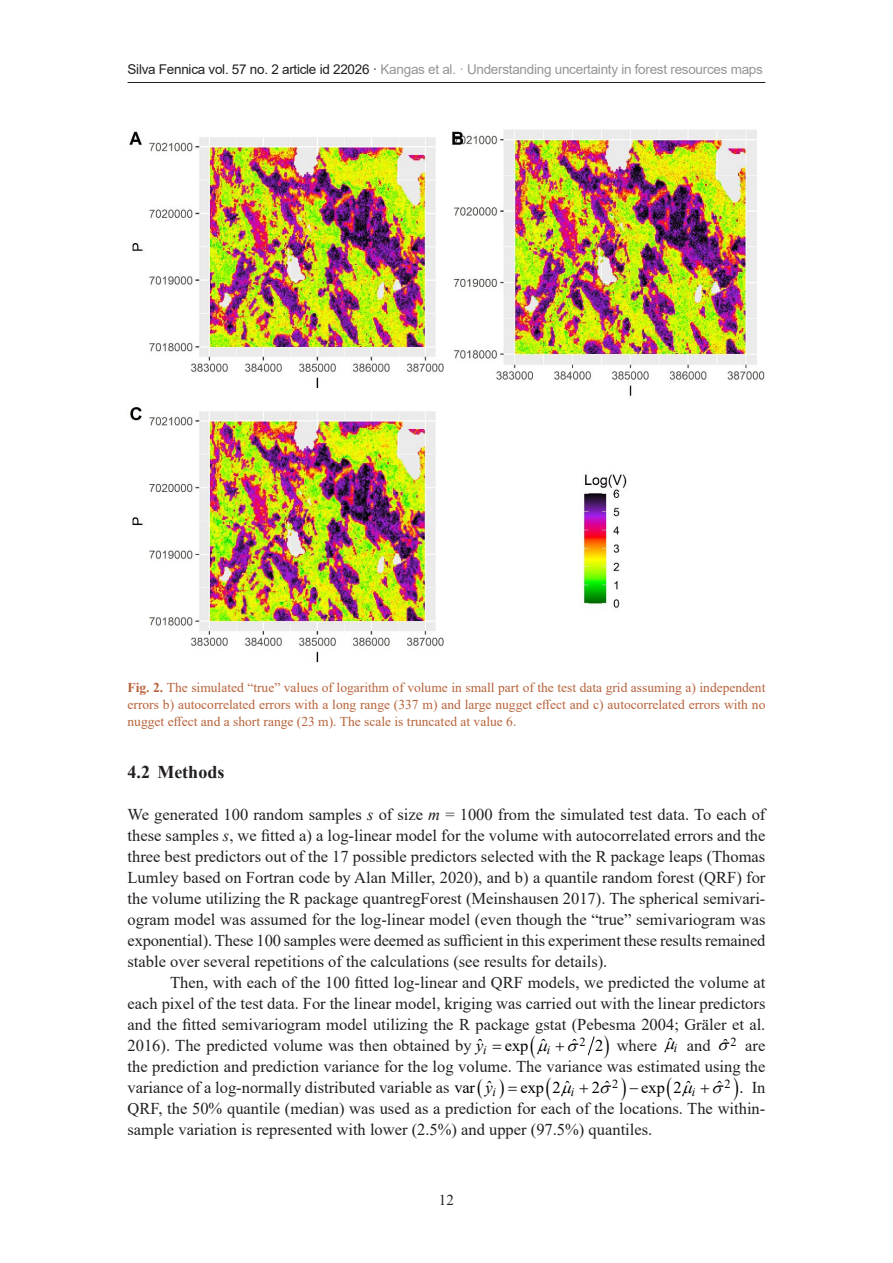
<style>
.page{position:relative;width:893px;height:1263px;background:#fff}
.page>*{position:absolute;margin:0;border:0;box-sizing:border-box;transform-origin:0 0}
.heading-2{font:700 18px "Times New Roman";color:#231f20}
.body-text-1st{font:16.5px/21px "Times New Roman";color:#231f20;text-align:justify}
.body-text{font:16.5px/21px "Times New Roman";color:#231f20;text-align:justify}
.t1{font:16.5px "Times New Roman";letter-spacing:-.005em;color:#000}
.t2{font:italic 16.5px "Times New Roman";color:#000}
.t3{font:15px "Times New Roman";color:#231f20}
.fig-caption{font:13.5px/17.2px "Times New Roman";color:#b7623a;text-align:justify}
.t4{font:13.5px "Arial";letter-spacing:-.02em;color:#939598}
.t5{font:12.3px "Times New Roman";color:#000}
.t6{font:italic 12.3px "Times New Roman";color:#000}
.s1{color:#231f20}
.s2{font-weight:700}
.s3{font-style:italic}
.s4{font-style:italic;color:#000}
.s5{color:#000}
</style>
<div class="page">
<hr style="left:128px;top:82px;width:637px;height:1px;background:#231f20">
<svg style="left:587px;top:1036px;width:8px;height:20px"></svg>
<img style="left:129px;top:130px;width:636px;height:533px">
<p class="t4" style="left:128px;top:60px;width:637px"><span class="s1">Silva Fennica vol. 57 no. 2 article id 22026 ·</span> Kangas et al. · Understanding uncertainty in forest resources maps</p>
<p class="fig-caption" style="left:128px;top:678px;width:639px"><span class="s2">Fig. 2.</span> The simulated “true” values of logarithm of volume in small part of the test data grid assuming a) independent errors b) autocorrelated errors with a long range (337 m) and large nugget effect and c) autocorrelated errors with no nugget effect and a short range (23 m). The scale is truncated at value 6.</p>
<p class="heading-2" style="left:128px;top:759px;width:98px">4.2 Methods</p>
<p class="body-text-1st" style="left:128px;top:803px;width:639px">We generated 100 random samples <span class="s3">s</span> of size <span class="s3">m</span> = 1000 from the simulated test data. To each of these samples <span class="s3">s</span>, we fitted a) a log-linear model for the volume with autocorrelated errors and the three best predictors out of the 17 possible predictors selected with the R package leaps (Thomas Lumley based on Fortran code by Alan Miller, 2020), and b) a quantile random forest (QRF) for the volume utilizing the R package quantregForest (Meinshausen 2017). The spherical semivari&shy;ogram model was assumed for the log-linear model (even though the “true” semivariogram was exponential). These 100 samples were deemed as sufficient in this experiment these results remained stable over several repetitions of the calculations (see results for details).</p>
<p class="body-text" style="left:128px;top:971px;width:639px;text-indent:43px">Then, with each of the 100 fitted log-linear and QRF models, we predicted the volume at each pixel of the test data. For the linear model, kriging was carried out with the linear predictors and the fitted semivariogram model utilizing the R package gstat (Pebesma 2004; Gräler et al.<br>2016). The predicted volume was then obtained by <span class="s4">y</span><span class="s5">ˆ</span></p>
<p class="t1" style="left:505px;top:1034px;width:25px">exp</p>
<p class="t1" style="left:595px;top:1034px;width:10px">2</p>
<p class="body-text" style="left:617px;top:1034px;width:42px">where</p>
<p class="t1" style="left:668px;top:1031px;width:11px">ˆ<sub>i</sub></p>
<p class="body-text" style="left:687px;top:1034px;width:49px">and <span class="s5">▲ˆ</span></p>
<p class="t5" style="left:730px;top:1033px;width:8px">2</p>
<p class="t5" style="left:579px;top:1033px;width:8px">2</p>
<p class="t1" style="left:541px;top:1033px;width:7px">ˆ</p>
<p class="t1" style="left:572px;top:1033px;width:7px">ˆ</p>
<p class="body-text" style="left:128px;top:1034px;width:639px;text-indent:618px">are the prediction and prediction variance for the log volume. The variance was estimated using the variance of a log-normally distributed variable as <span class="s5">var</span></p>
<p class="t6" style="left:483px;top:1041px;width:5px">i</p>
<p class="t6" style="left:547px;top:1041px;width:5px">i</p>
<p class="t5" style="left:612px;top:1075px;width:8px">2</p>
<p class="t5" style="left:724px;top:1075px;width:8px">2</p>
<p class="t1" style="left:487px;top:1075px;width:7px">ˆ</p>
<p class="t1" style="left:604px;top:1075px;width:7px">ˆ</p>
<p class="t1" style="left:717px;top:1075px;width:7px">ˆ</p>
<p class="t2" style="left:485px;top:1076px;width:12px">y<sub>i</sub></p>
<p class="t6" style="left:571px;top:1083px;width:5px">i</p>
<p class="t6" style="left:692px;top:1083px;width:5px">i</p>
<p class="t1" style="left:520px;top:1076px;width:51px">exp 2 ˆ</p>
<p class="t1" style="left:592px;top:1076px;width:26px">2▲</p>
<p class="t1" style="left:641px;top:1076px;width:51px">exp 2 ˆ</p>
<p class="t1" style="left:740px;top:1076px;width:6px">.</p>
<p class="body-text" style="left:128px;top:1076px;width:639px;text-indent:624px">In QRF, the 50% quantile (median) was used as a prediction for each of the locations. The within&shy;sample variation is represented with lower (2.5%) and upper (97.5%) quantiles.</p>
<p class="t3" style="left:439px;top:1190px;width:16px">12</p>
</div>
